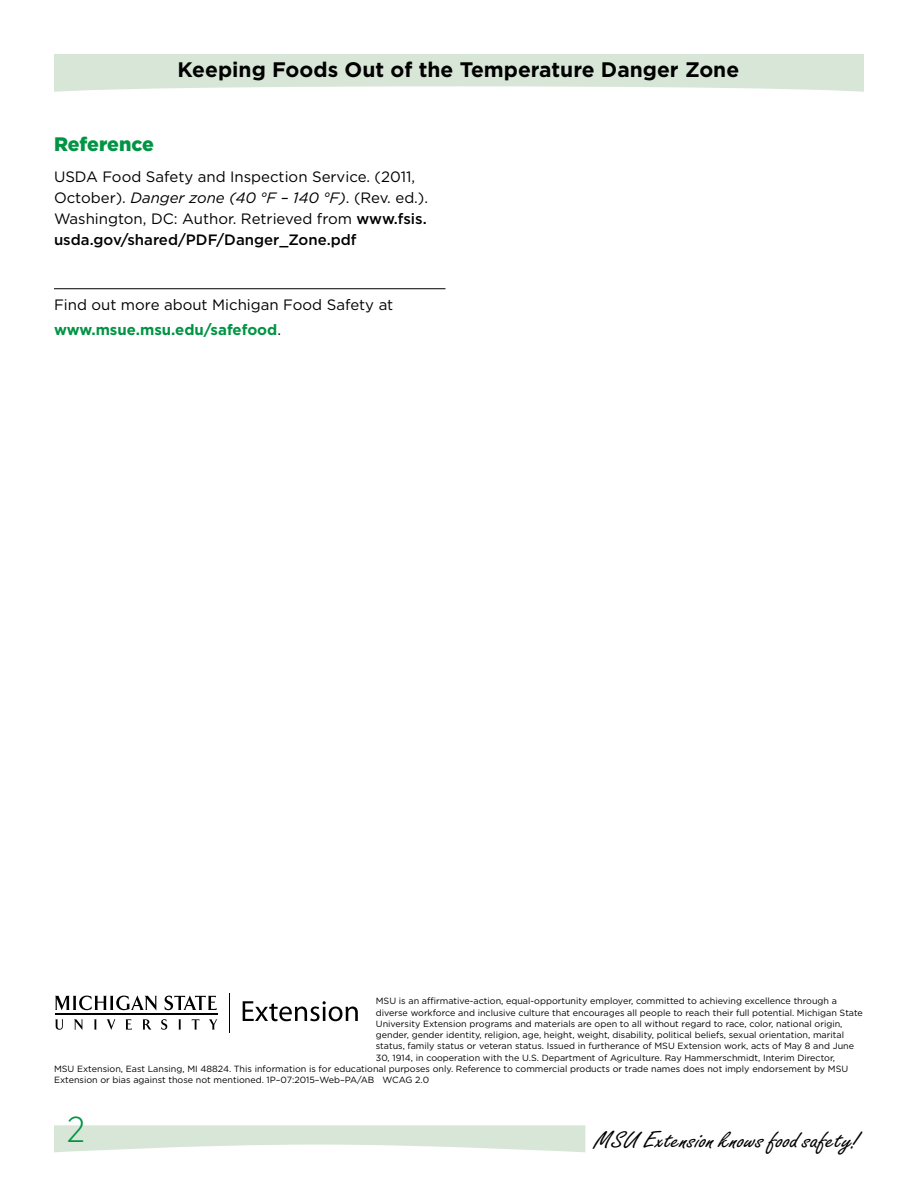
<style>
.page{position:relative;width:918px;height:1188px;background:#fff}
.page>*{position:absolute;margin:0;border:0;box-sizing:border-box;transform-origin:0 0}
.t1{font:300 36px "Gotham Narrow";color:#009444}
.t2{font:24px "Freestyle Script";color:#000;scale:1.2 1}
.t3{font:700 21px "Gotham";color:#000}
.t4{font:900 19.5px "Gotham";letter-spacing:-.005em;color:#009444}
.t5{font:15px/21px "Gotham";color:#000}
.t6{font:700 15px "Gotham";color:#009444}
.t7{font:9px "Gotham";color:#000}
.s1{color:#fff}
.s2{font-style:italic}
.s3{font-weight:500}
.s4{font-weight:500;color:#fff}
.s5{font-weight:400;color:#000}
</style>
<div class="page">
<svg style="left:54px;top:54px;width:810px;height:38px;background:#dce8dc"></svg>
<hr style="left:54px;top:288px;width:392px;height:1px;background:#000">
<svg style="left:55px;top:1019px;width:8px;height:11px"></svg>
<svg style="left:74px;top:1019px;width:9px;height:11px"></svg>
<svg style="left:94px;top:1019px;width:3px;height:11px"></svg>
<svg style="left:107px;top:1019px;width:8px;height:11px"></svg>
<svg style="left:126px;top:1019px;width:6px;height:11px"></svg>
<svg style="left:143px;top:1019px;width:9px;height:11px"></svg>
<svg style="left:161px;top:1019px;width:6px;height:11px"></svg>
<svg style="left:178px;top:1019px;width:3px;height:11px"></svg>
<svg style="left:192px;top:1019px;width:7px;height:11px"></svg>
<svg style="left:209px;top:1019px;width:8px;height:11px"></svg>
<svg style="left:55px;top:995px;width:102px;height:16px"></svg>
<svg style="left:165px;top:995px;width:52px;height:15px"></svg>
<hr style="left:55px;top:1014px;width:162px;height:1px;background:#000">
<svg style="left:243px;top:1001px;width:115px;height:20px"></svg>
<hr style="left:230px;top:993px;width:1px;height:39px;background:#000">
<svg style="left:54px;top:1125px;width:531px;height:27px"></svg>
<h3 class="t3" style="left:178px;top:55px;width:563px">Keeping Foods Out of the Temperature Danger Zone</h3>
<p class="t4" style="left:54px;top:130px;width:107px">Reference<span class="s1">.</span></p>
<p class="t5" style="left:54px;top:166px;width:376px">USDA Food Safety and Inspection Service. (2011, October). <span class="s2">Danger zone (40 °F – 140 °F)</span>. (Rev. ed.).<br>Washington, DC: Author. Retrieved from <span class="s3">www.fsis. usda.gov/shared/PDF/Danger_Zone.pdf</span><span class="s4">.</span></p>
<p class="t5" style="left:54px;top:294px;width:341px">Find out more about Michigan Food Safety at</p>
<p class="t6" style="left:54px;top:319px;width:229px">www.msue.msu.edu/safefood<span class="s5">.</span></p>
<p class="t7" style="left:376px;top:995px;width:463px">MSU is an affirmative-action, equal-opportunity employer, committed to achieving excellence through a</p>
<p class="t7" style="left:376px;top:1007px;width:489px">diverse workforce and inclusive culture that encourages all people to reach their full potential. Michigan State</p>
<p class="t7" style="left:376px;top:1018px;width:468px">University Extension programs and materials are open to all without regard to race, color, national origin,</p>
<p class="t7" style="left:376px;top:1029px;width:470px">gender, gender identity, religion, age, height, weight, disability, political beliefs, sexual orientation, marital</p>
<p class="t7" style="left:376px;top:1040px;width:480px">status, family status or veteran status. Issued in furtherance of MSU Extension work, acts of May 8 and June</p>
<p class="t7" style="left:376px;top:1052px;width:461px">30, 1914, in cooperation with the U.S. Department of Agriculture. Ray Hammerschmidt, Interim Director,</p>
<p class="t7" style="left:54px;top:1063px;width:796px">MSU Extension, East Lansing, MI 48824. This information is for educational purposes only. Reference to commercial products or trade names does not imply endorsement by MSU</p>
<p class="t7" style="left:54px;top:1074px;width:377px">Extension or bias against those not mentioned. 1P–07:2015–Web–PA/AB WCAG 2.0</p>
<h1 class="t1" style="left:67px;top:1108px;width:20px">2</h1>
<h2 class="t2" style="left:594px;top:1126px;width:223px">MSU Extension knows food safety!</h2>
</div>
